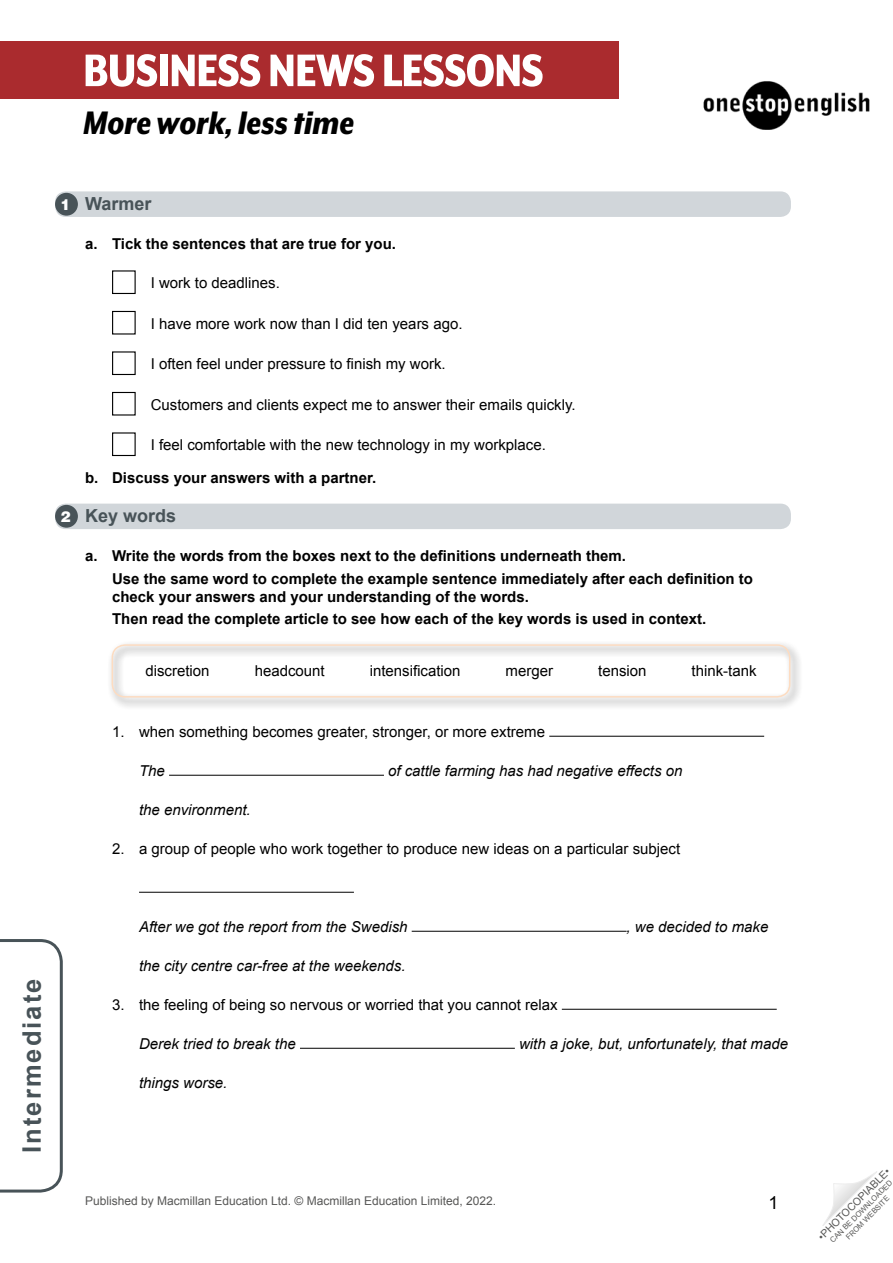
<style>
.page{position:relative;width:893px;height:1263px;background:#fff}
.page>*{position:absolute;margin:0;border:0;box-sizing:border-box;transform-origin:0 0}
.t1{font:800 52.5px "Mr Eaves XL Mod Nar OT";letter-spacing:-.015em;color:#fff}
.t2{font:italic 800 37.5px "Mr Eaves XL Mod Nar OT";color:#000}
.t3{font:700 25.5px "Arial";letter-spacing:.08em;color:#485358}
.WS__Exercise_title{font:700 18px "Arial";color:#485358}
.t4{font:18px "Arial";color:#000}
.WS__Rubric_sub_numbe{font:15px "Arial";color:#000}
.WS__Body_-_rubric_al{font:700 15px/18px "Arial";color:#000}
.t5{font:italic 15px "Arial";color:#000}
.WS__Word_Bank{font:15px "Arial";color:#000}
.Don_t_use_-_10t_numb{font:900 15px "Helvetica LT Std";color:#fff}
.t6{font:12px "Arial";color:#575756}
.t7{font:10.5px "Arial";color:#575756}
.t8{font:7.5px/9px "Arial";color:#575756;text-align:center}
</style>
<div class="page">
<svg style="left:822px;top:1171px;width:55px;height:55px"></svg>
<svg style="left:0;top:939px;width:63px;height:254px"></svg>
<div style="left:0;top:41px;width:619px;height:58px;background:#aa2b2e"></div>
<img style="left:703px;top:81px;width:167px;height:48px">
<div style="left:55px;top:504px;width:736px;height:25px;background:#d1d6da;border-radius:10px"></div>
<div style="left:55px;top:191px;width:736px;height:26px;background:#d1d6da;border-radius:10px"></div>
<div style="left:112px;top:270px;width:24px;height:24px;border:1px solid #000"></div>
<div style="left:112px;top:311px;width:24px;height:23px;border:1px solid #000"></div>
<div style="left:112px;top:351px;width:24px;height:24px;border:1px solid #000"></div>
<div style="left:112px;top:392px;width:24px;height:24px;border:1px solid #000"></div>
<div style="left:112px;top:432px;width:24px;height:24px;border:1px solid #000"></div>
<div style="left:107px;top:640px;width:696px;height:70px;background:#000;opacity:.75"></div>
<div style="left:112px;top:644px;width:678px;height:54px;border:2px solid #fddcc1;border-radius:13px"></div>
<hr style="left:549px;top:736px;width:215px;height:1px;background:#000">
<hr style="left:169px;top:775px;width:215px;height:1px;background:#000">
<hr style="left:139px;top:892px;width:215px;height:1px;background:#000">
<hr style="left:412px;top:931px;width:215px;height:1px;background:#000">
<hr style="left:562px;top:1009px;width:215px;height:1px;background:#000">
<hr style="left:300px;top:1048px;width:215px;height:1px;background:#000">
<div style="left:55px;top:193px;width:23px;height:23px;background:#485358;border-radius:50%"></div>
<div style="left:55px;top:505px;width:23px;height:23px;background:#485358;border-radius:50%"></div>
<h1 class="t1" style="left:83px;top:42px;width:462px">BUSINESS NEWS LESSONS</h1>
<h2 class="t2" style="left:83px;top:103px;width:273px">More work, less time</h2>
<p class="Don_t_use_-_10t_numb" style="left:61px;top:194px;width:12px">1</p>
<p class="Don_t_use_-_10t_numb" style="left:61px;top:506px;width:12px">2</p>
<p class="WS__Exercise_title" style="left:85px;top:192px;width:68px">Warmer</p>
<p class="WS__Body_-_rubric_al" style="left:85px;top:235px;width:312px">a. Tick the sentences that are true for you.</p>
<p class="WS__Rubric_sub_numbe" style="left:151px;top:273px;width:131px">I work to deadlines.</p>
<p class="WS__Rubric_sub_numbe" style="left:151px;top:313px;width:313px">I have more work now than I did ten years ago.</p>
<p class="WS__Rubric_sub_numbe" style="left:151px;top:354px;width:297px">I often feel under pressure to finish my work.</p>
<p class="WS__Rubric_sub_numbe" style="left:151px;top:394px;width:426px">Customers and clients expect me to answer their emails quickly.</p>
<p class="WS__Rubric_sub_numbe" style="left:151px;top:435px;width:397px">I feel comfortable with the new technology in my workplace.</p>
<p class="WS__Body_-_rubric_al" style="left:85px;top:469px;width:293px">b. Discuss your answers with a partner.</p>
<p class="WS__Exercise_title" style="left:85px;top:504px;width:93px">Key words</p>
<p class="WS__Body_-_rubric_al" style="left:85px;top:547px;width:542px">a. Write the words from the boxes next to the definitions underneath them.</p>
<p class="WS__Body_-_rubric_al" style="left:112px;top:570px;width:643px">Use the same word to complete the example sentence immediately after each definition to check your answers and your understanding of the words.</p>
<p class="WS__Body_-_rubric_al" style="left:112px;top:610px;width:596px">Then read the complete article to see how each of the key words is used in context.</p>
<p class="WS__Word_Bank" style="left:145px;top:661px;width:66px">discretion</p>
<p class="WS__Word_Bank" style="left:255px;top:661px;width:72px">headcount</p>
<p class="WS__Word_Bank" style="left:370px;top:661px;width:92px">intensification</p>
<p class="WS__Word_Bank" style="left:506px;top:661px;width:49px">merger</p>
<p class="WS__Word_Bank" style="left:598px;top:661px;width:50px">tension</p>
<p class="WS__Word_Bank" style="left:691px;top:661px;width:67px">think-tank</p>
<p class="WS__Rubric_sub_numbe" style="left:112px;top:721px;width:435px">1. when something becomes greater, stronger, or more extreme</p>
<p class="t5" style="left:139px;top:761px;width:27px">The</p>
<p class="t5" style="left:388px;top:761px;width:296px">of cattle farming has had negative effects on</p>
<p class="t5" style="left:139px;top:800px;width:113px">the environment.</p>
<p class="WS__Rubric_sub_numbe" style="left:112px;top:838px;width:570px">2. a group of people who work together to produce new ideas on a particular subject</p>
<h3 class="t3" style="left:15px;top:1153px;width:176px;rotate:-90deg">Intermediate</h3>
<p class="t5" style="left:139px;top:917px;width:270px">After we got the report from the Swedish</p>
<p class="t5" style="left:627px;top:917px;width:143px">, we decided to make</p>
<p class="t5" style="left:139px;top:956px;width:268px">the city centre car-free at the weekends.</p>
<p class="WS__Rubric_sub_numbe" style="left:112px;top:994px;width:447px">3. the feeling of being so nervous or worried that you cannot relax</p>
<p class="t5" style="left:139px;top:1034px;width:158px">Derek tried to break the</p>
<p class="t5" style="left:519px;top:1034px;width:271px">with a joke, but, unfortunately, that made</p>
<p class="t5" style="left:139px;top:1073px;width:90px">things worse.</p>
<p class="t6" style="left:85px;top:1193px;width:413px">Published by Macmillan Education Ltd. © Macmillan Education Limited, 2022.</p>
<p class="t4" style="left:769px;top:1191px;width:12px">1</p>
<p class="t7" style="left:815px;top:1233px;width:99px;rotate:-45deg">•PHOTOCOPIABLE•</p>
<p class="t8" style="left:828px;top:1238px;width:86px;rotate:-45deg">CAN BE DOWNLOADED<br>FROM WEBSITE</p>
</div>
